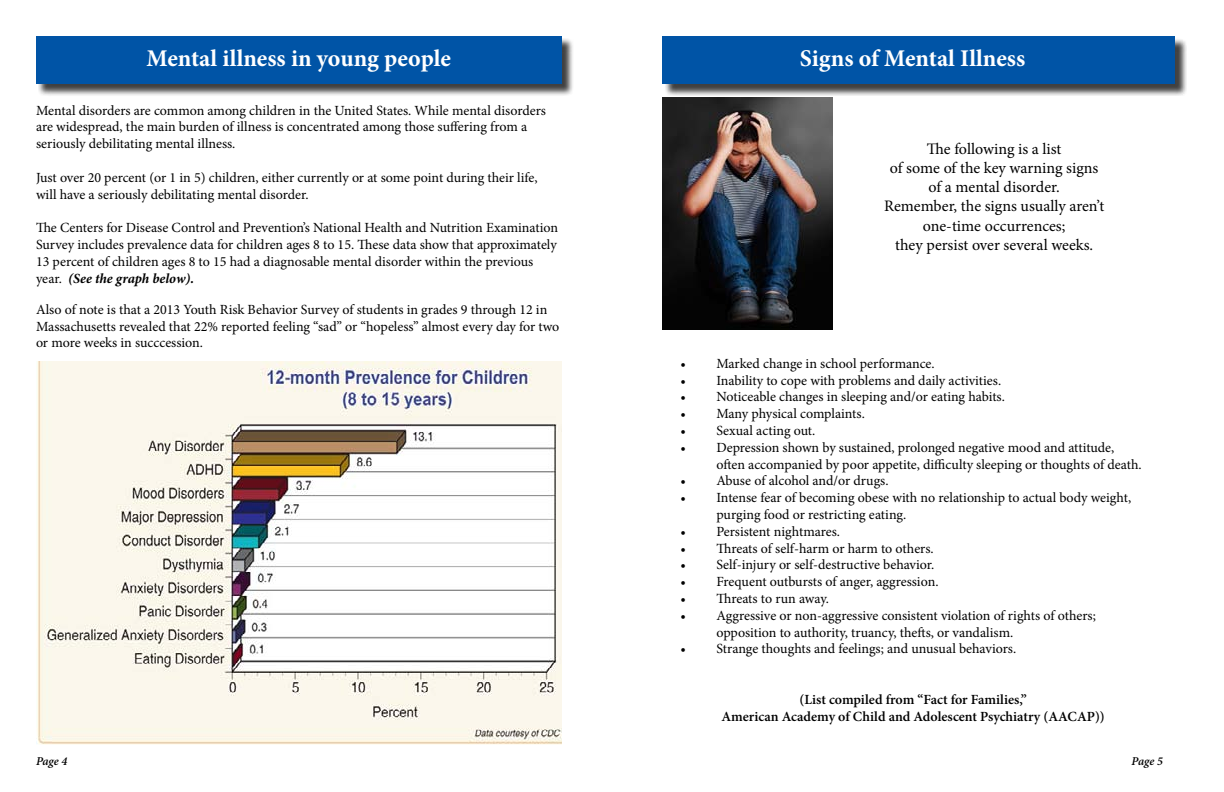
<style>
.page{position:relative;width:1224px;height:792px;background:#fff}
.page>*{position:absolute;margin:0;border:0;box-sizing:border-box;transform-origin:0 0}
.t1{font:700 24px "Minion Pro";color:#fff}
.t2{font:16px/19.2px "Minion Pro";color:#000;text-align:center}
.t3{font:14px/16.8px "Minion Pro";color:#000}
.t4{font:600 14px/16.8px "Minion Pro";color:#000;text-align:center}
.t5{font:italic 600 12px "Minion Pro";letter-spacing:-.015em;color:#000}
.s1{font-weight:700;font-style:italic}
</style>
<div class="page">
<div style="left:38px;top:38px;width:536px;height:59px;background:#000;opacity:.75"></div>
<div style="left:36px;top:36px;width:526px;height:48px;background:#0054a6"></div>
<img style="left:36px;top:362px;width:526px;height:383px">
<div style="left:664px;top:37px;width:523px;height:59px;background:#000;opacity:.75"></div>
<div style="left:662px;top:36px;width:513px;height:48px;background:#0054a6"></div>
<img style="left:662px;top:97px;width:171px;height:233px">
<h1 class="t1" style="left:147px;top:42px;width:306px">Mental illness in young people</h1>
<p class="t3" style="left:36px;top:102px;width:512px">Mental disorders are common among children in the United States. While mental disorders are widespread, the main burden of illness is concentrated among those suffering from a seriously debilitating mental illness.</p>
<p class="t3" style="left:36px;top:169px;width:503px">Just over 20 percent (or 1 in 5) children, either currently or at some point during their life, will have a seriously debilitating mental disorder.</p>
<p class="t3" style="left:36px;top:219px;width:524px">The Centers for Disease Control and Prevention’s National Health and Nutrition Examination Survey includes prevalence data for children ages 8 to 15. These data show that approximately 13 percent of children ages 8 to 15 had a diagnosable mental disorder within the previous year. <span class="s1">(See the graph below).</span></p>
<p class="t3" style="left:36px;top:301px;width:525px">Also of note is that a 2013 Youth Risk Behavior Survey of students in grades 9 through 12 in<br>Massachusetts revealed that 22% reported feeling “sad” or “hopeless” almost every day for two or more weeks in succcession.</p>
<p class="t5" style="left:36px;top:752px;width:33px">Page 4</p>
<h1 class="t1" style="left:800px;top:42px;width:227px">Signs of Mental Illness</h1>
<p class="t2" style="left:884px;top:139px;width:222px">The following is a list<br>of some of the key warning signs of a mental disorder.<br>Remember, the signs usually aren’t one-time occurrences;<br>they persist over several weeks.</p>
<p class="t3" style="left:680px;top:355px;width:256px">• Marked change in school performance.</p>
<p class="t3" style="left:680px;top:372px;width:322px">• Inability to cope with problems and daily activities.</p>
<p class="t3" style="left:680px;top:389px;width:326px">• Noticeable changes in sleeping and/or eating habits.</p>
<p class="t3" style="left:680px;top:405px;width:186px">• Many physical complaints.</p>
<p class="t3" style="left:680px;top:422px;width:137px">• Sexual acting out.</p>
<p class="t3" style="left:716px;top:439px;width:427px;text-indent:-36px">• Depression shown by sustained, prolonged negative mood and attitude, often accompanied by poor appetite, difficulty sleeping or thoughts of death.</p>
<p class="t3" style="left:680px;top:473px;width:210px">• Abuse of alcohol and/or drugs.</p>
<p class="t3" style="left:716px;top:489px;width:416px;text-indent:-36px">• Intense fear of becoming obese with no relationship to actual body weight, purging food or restricting eating.</p>
<p class="t3" style="left:680px;top:523px;width:161px">• Persistent nightmares.</p>
<p class="t3" style="left:680px;top:540px;width:255px">• Threats of self-harm or harm to others.</p>
<p class="t3" style="left:680px;top:557px;width:256px">• Self-injury or self-destructive behavior.</p>
<p class="t3" style="left:680px;top:573px;width:260px">• Frequent outbursts of anger, aggression.</p>
<p class="t3" style="left:680px;top:590px;width:150px">• Threats to run away.</p>
<p class="t3" style="left:716px;top:607px;width:381px;text-indent:-36px">• Aggressive or non-aggressive consistent violation of rights of others; opposition to authority, truancy, thefts, or vandalism.</p>
<p class="t3" style="left:680px;top:641px;width:337px">• Strange thoughts and feelings; and unusual behaviors.</p>
<p class="t4" style="left:722px;top:691px;width:385px">(List compiled from “Fact for Families,”<br>American Academy of Child and Adolescent Psychiatry (AACAP))</p>
<p class="t5" style="left:1132px;top:752px;width:33px">Page 5</p>
</div>
